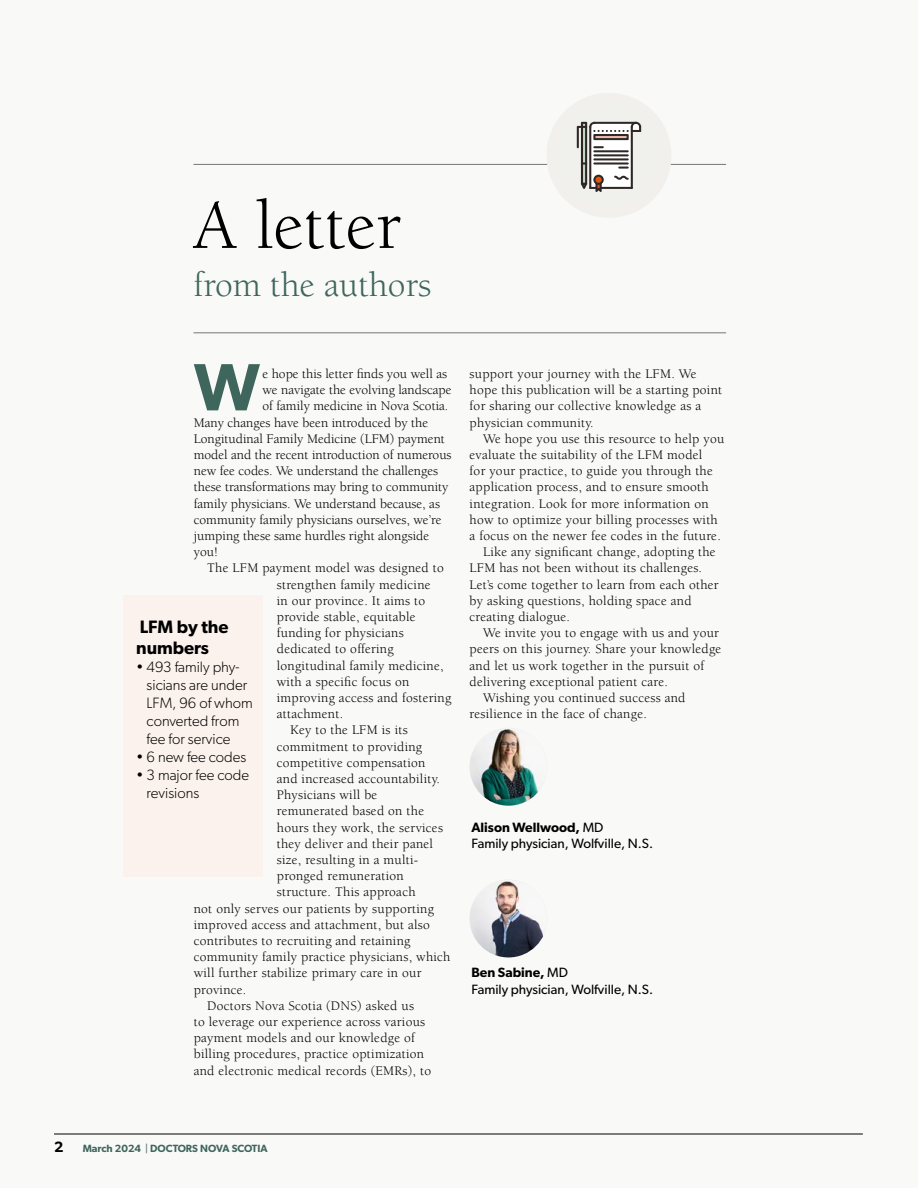
<style>
.page{position:relative;width:918px;height:1188px;background:#f9f9f8}
.page>*{position:absolute;margin:0;border:0;box-sizing:border-box;transform-origin:0 0}
.t1{font:70.95px "Berkeley Std";color:#000}
.t2{font:600 67.05px "Gibson";color:#3f665d}
.t3{font:35.55px "Berkeley Std";color:#3f665d}
.t4{font:600 18px/21.6px "Gibson";color:#000}
.t5{font:300 15px/18px "Gibson";color:#000}
.t6{font:600 15px "Gibson";color:#000}
.t7{font:13.5px/16.2px "Berkeley Std";letter-spacing:.02em;color:#000}
.t8{font:13.5px "Berkeley Std";color:#000}
.t9{font:13.5px/16.2px "Gibson";color:#000}
.t10{font:600 10.5px "Gibson";color:#3f665d}
.s1{font-weight:600}
.s2{font-weight:400}
</style>
<div class="page">
<hr style="left:54px;top:1134px;width:809px;height:1px;background:#000">
<hr style="left:194px;top:164px;width:532px;height:1px;background:#757779">
<hr style="left:194px;top:333px;width:532px;height:1px;background:#757779">
<img style="left:470px;top:728px;width:77px;height:78px;border-radius:39px">
<img style="left:470px;top:880px;width:77px;height:77px;border-radius:39px">
<div style="left:124px;top:595px;width:139px;height:282px;background:#fcf2ed"></div>
<div style="left:546px;top:93px;width:125px;height:125px;background:#f1f0ed;border-radius:50%"></div>
<svg style="left:576px;top:121px;width:66px;height:71px"></svg>
<h1 class="t1" style="left:194px;top:188px;width:209px">A letter</h1>
<h3 class="t3" style="left:194px;top:266px;width:239px">from the authors</h3>
<h2 class="t2" style="left:194px;top:347px;width:67px">W</h2>
<p class="t8" style="left:262px;top:367px;width:186px">e hope this letter finds you well as</p>
<p class="t8" style="left:262px;top:383px;width:191px">we navigate the evolving landscape</p>
<p class="t8" style="left:262px;top:399px;width:187px">of family medicine in Nova Scotia.</p>
<p class="t8" style="left:194px;top:415px;width:236px">Many changes have been introduced by the</p>
<p class="t8" style="left:194px;top:431px;width:253px">Longitudinal Family Medicine (LFM) payment</p>
<p class="t8" style="left:194px;top:448px;width:259px">model and the recent introduction of numerous</p>
<p class="t8" style="left:194px;top:464px;width:246px">new fee codes. We understand the challenges</p>
<p class="t8" style="left:194px;top:480px;width:256px">these transformations may bring to community</p>
<p class="t8" style="left:194px;top:496px;width:248px">family physicians. We understand because, as</p>
<p class="t8" style="left:194px;top:512px;width:249px">community family physicians ourselves, we’re</p>
<p class="t8" style="left:194px;top:529px;width:237px">jumping these same hurdles right alongside</p>
<p class="t7" style="left:194px;top:544px;width:26px">you!</p>
<p class="t7" style="left:207px;top:560px;width:238px">The LFM payment model was designed to</p>
<p class="t7" style="left:277px;top:576px;width:155px">strengthen family medicine</p>
<p class="t7" style="left:277px;top:593px;width:150px">in our province. It aims to</p>
<p class="t7" style="left:277px;top:609px;width:140px">provide stable, equitable</p>
<p class="t7" style="left:277px;top:625px;width:128px">funding for physicians</p>
<p class="t7" style="left:277px;top:641px;width:118px">dedicated to offering</p>
<p class="t7" style="left:277px;top:657px;width:168px">longitudinal family medicine,</p>
<p class="t7" style="left:277px;top:674px;width:134px">with a specific focus on</p>
<p class="t7" style="left:277px;top:690px;width:176px">improving access and fostering</p>
<p class="t7" style="left:277px;top:706px;width:68px">attachment.</p>
<p class="t7" style="left:290px;top:722px;width:119px">Key to the LFM is its</p>
<p class="t7" style="left:277px;top:738px;width:147px">commitment to providing</p>
<p class="t7" style="left:277px;top:755px;width:150px">competitive compensation</p>
<p class="t7" style="left:277px;top:771px;width:165px">and increased accountability.</p>
<p class="t7" style="left:277px;top:787px;width:102px">Physicians will be</p>
<p class="t7" style="left:277px;top:803px;width:149px">remunerated based on the</p>
<p class="t7" style="left:277px;top:819px;width:168px">hours they work, the services</p>
<p class="t7" style="left:277px;top:836px;width:158px">they deliver and their panel</p>
<p class="t7" style="left:277px;top:852px;width:143px">size, resulting in a multi-</p>
<p class="t7" style="left:277px;top:868px;width:128px">pronged remuneration</p>
<p class="t7" style="left:277px;top:884px;width:140px">structure. This approach</p>
<p class="t7" style="left:194px;top:900px;width:242px">not only serves our patients by supporting</p>
<p class="t7" style="left:194px;top:917px;width:238px">improved access and attachment, but also</p>
<p class="t7" style="left:194px;top:933px;width:218px">contributes to recruiting and retaining</p>
<p class="t7" style="left:194px;top:949px;width:258px">community family practice physicians, which</p>
<p class="t7" style="left:194px;top:965px;width:229px">will further stabilize primary care in our</p>
<p class="t7" style="left:194px;top:981px;width:54px">province.</p>
<p class="t7" style="left:207px;top:998px;width:208px">Doctors Nova Scotia (DNS) asked us</p>
<p class="t7" style="left:194px;top:1014px;width:233px">to leverage our experience across various</p>
<p class="t7" style="left:194px;top:1030px;width:223px">payment models and our knowledge of</p>
<p class="t7" style="left:194px;top:1046px;width:232px">billing procedures, practice optimization</p>
<p class="t7" style="left:194px;top:1062px;width:239px">and electronic medical records (EMRs), to</p>
<h3 class="t4" style="left:136px;top:615px;width:94px">LFM by the numbers</h3>
<p class="t5" style="left:147px;top:658px;width:108px;text-indent:-10px">• 493 family phy&shy;sicians are under<br>LFM, 96 of whom converted from fee for service</p>
<p class="t5" style="left:136px;top:748px;width:112px">• 6 new fee codes</p>
<p class="t5" style="left:147px;top:766px;width:104px;text-indent:-10px">• 3 major fee code revisions</p>
<p class="t7" style="left:470px;top:366px;width:254px">support your journey with the LFM. We hope this publication will be a starting point for sharing our collective knowledge as a physician community.</p>
<p class="t7" style="left:483px;top:431px;width:243px">We hope you use this resource to help you</p>
<p class="t7" style="left:470px;top:447px;width:234px">evaluate the suitability of the LFM model</p>
<p class="t7" style="left:470px;top:463px;width:245px">for your practice, to guide you through the</p>
<p class="t7" style="left:470px;top:479px;width:241px">application process, and to ensure smooth</p>
<p class="t7" style="left:470px;top:495px;width:241px">integration. Look for more information on</p>
<p class="t7" style="left:470px;top:512px;width:250px">how to optimize your billing processes with</p>
<p class="t7" style="left:470px;top:528px;width:253px">a focus on the newer fee codes in the future.</p>
<p class="t7" style="left:483px;top:544px;width:234px">Like any significant change, adopting the</p>
<p class="t7" style="left:470px;top:560px;width:234px">LFM has not been without its challenges.</p>
<p class="t7" style="left:470px;top:576px;width:251px">Let’s come together to learn from each other</p>
<p class="t7" style="left:470px;top:593px;width:223px">by asking questions, holding space and</p>
<p class="t7" style="left:470px;top:609px;width:102px">creating dialogue.</p>
<p class="t7" style="left:483px;top:625px;width:237px">We invite you to engage with us and your</p>
<p class="t7" style="left:470px;top:641px;width:253px">peers on this journey. Share your knowledge</p>
<p class="t7" style="left:470px;top:657px;width:236px">and let us work together in the pursuit of</p>
<p class="t7" style="left:470px;top:674px;width:200px">delivering exceptional patient care.</p>
<p class="t7" style="left:483px;top:690px;width:204px">Wishing you continued success and</p>
<p class="t7" style="left:470px;top:706px;width:179px">resilience in the face of change.</p>
<p class="t9" style="left:471px;top:819px;width:183px"><span class="s1">Alison Wellwood,</span> MD<br>Family physician, Wolfville, N.S.</p>
<p class="t9" style="left:471px;top:964px;width:183px"><span class="s1">Ben Sabine,</span> MD<br>Family physician, Wolfville, N.S.</p>
<p class="t6" style="left:54px;top:1138px;width:11px">2</p>
<p class="t10" style="left:83px;top:1142px;width:186px">March 2024 <span class="s2">|</span> DOCTORS NOVA SCOTIA</p>
</div>
